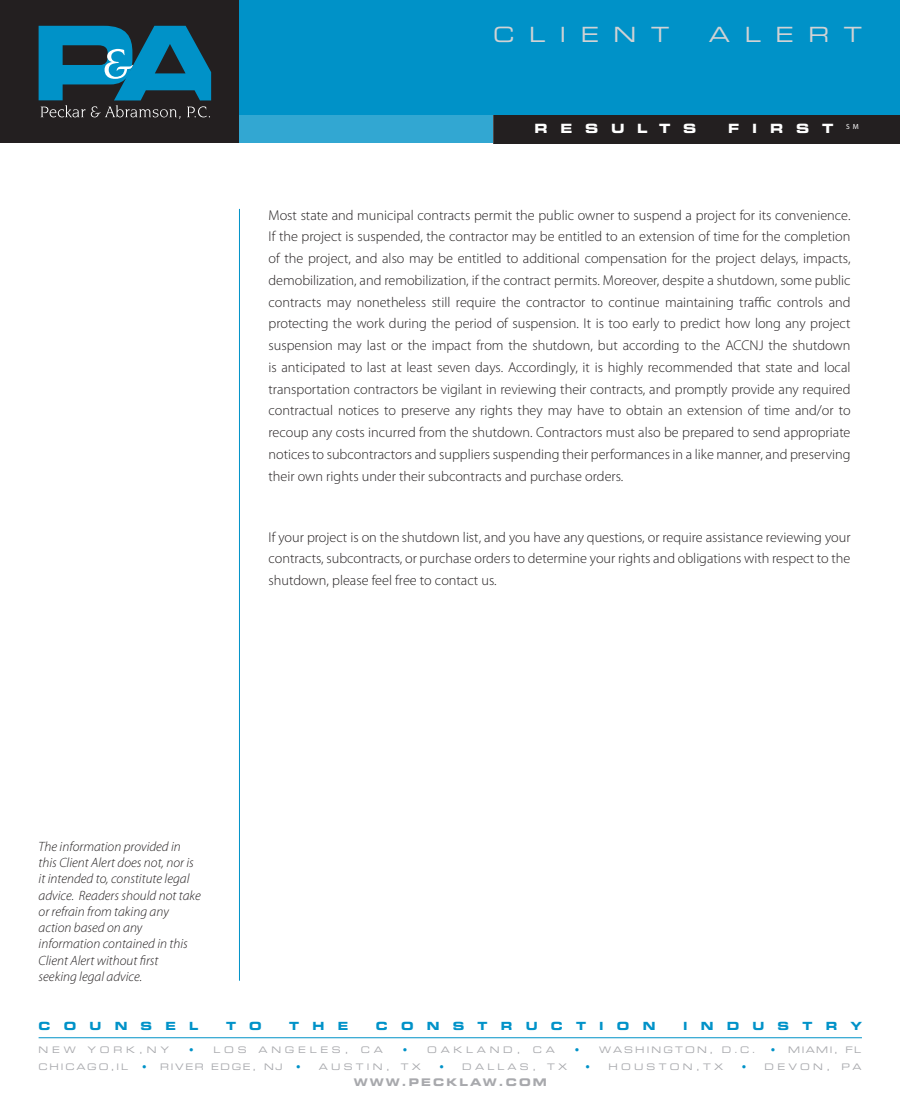
<style>
.page{position:relative;width:900px;height:1118px;background:#fff}
.page>*{position:absolute;margin:0;border:0;box-sizing:border-box;transform-origin:0 0}
.t1{font:21px "Eurostile Extended Two";letter-spacing:.7em;color:#d1d2d4}
.text{font:300 14.25px/21.8px "Myriad Pro";color:#231f20;text-align:justify}
.t2{font:italic 300 13.5px/16.2px "Myriad Pro";color:#231f20}
.t3{font:12.75px "Eurostile Bold Extended Two";letter-spacing:1em;color:#fff}
.t4{font:11.25px "Eurostile Bold Extended Two";letter-spacing:1.175em;color:#0092c8}
.t5{font:10.5px "Eurostile Bold Extended Two";letter-spacing:.2em;color:#a8a9ad}
.t6{font:9px "Eurostile Extended Two";letter-spacing:.36em;color:#a8a9ad}
.t7{font:9px "Eurostile Extended Two";letter-spacing:.42em;color:#a8a9ad}
.t8{font:9px "Eurostile Extended Two";letter-spacing:.24em;color:#a8a9ad}
.t9{font:9px "Eurostile Extended Two";letter-spacing:.18em;color:#a8a9ad}
.t10{font:9px "Eurostile Extended Two";letter-spacing:.21em;color:#a8a9ad}
.s1{color:#0092c8}
</style>
<div class="page">
<div style="left:239px;top:0;width:661px;height:143px;background:#0092c8"></div>
<div style="left:0;top:0;width:239px;height:143px;background:#231f20"></div>
<div style="left:493px;top:115px;width:407px;height:28px;background:#231f20"></div>
<div style="left:239px;top:115px;width:254px;height:28px;background:#32a7d2"></div>
<svg style="left:39px;top:26px;width:172px;height:93px"></svg>
<hr style="left:39px;top:1037px;width:823px;height:1px;background:#0092c8">
<hr style="left:239px;top:209px;width:1px;height:771px;background:#0092c8">
<h1 class="t1" style="left:493px;top:20px;width:178px">CLIENT</h1>
<h1 class="t1" style="left:709px;top:20px;width:155px">ALERT</h1>
<p class="t3" style="left:534px;top:120px;width:164px">RESULTS</p>
<p class="t3" style="left:728px;top:120px;width:132px">FIRST <sup>SM</sup></p>
<p class="text" style="left:268px;top:204px;width:584px">Most state and municipal contracts permit the public owner to suspend a project for its convenience.<br>If the project is suspended, the contractor may be entitled to an extension of time for the completion of the project, and also may be entitled to additional compensation for the project delays, impacts, demobilization, and remobilization, if the contract permits. Moreover, despite a shutdown, some public contracts may nonetheless still require the contractor to continue maintaining traffic controls and protecting the work during the period of suspension. It is too early to predict how long any project suspension may last or the impact from the shutdown, but according to the ACCNJ the shutdown is anticipated to last at least seven days. Accordingly, it is highly recommended that state and local transportation contractors be vigilant in reviewing their contracts, and promptly provide any required contractual notices to preserve any rights they may have to obtain an extension of time and/or to recoup any costs incurred from the shutdown. Contractors must also be prepared to send appropriate notices to subcontractors and suppliers suspending their performances in a like manner, and preserving their own rights under their subcontracts and purchase orders.</p>
<p class="text" style="left:268px;top:526px;width:584px">If your project is on the shutdown list, and you have any questions, or require assistance reviewing your contracts, subcontracts, or purchase orders to determine your rights and obligations with respect to the shutdown, please feel free to contact us.</p>
<p class="t2" style="left:39px;top:838px;width:164px">The information provided in this Client Alert does not, nor is it intended to, constitute legal advice. Readers should not take or refrain from taking any action based on any information contained in this<br>Client Alert without first<br>seeking legal advice.</p>
<p class="t4" style="left:39px;top:1018px;width:161px">COUNSEL</p>
<p class="t4" style="left:226px;top:1018px;width:37px">T O</p>
<p class="t4" style="left:289px;top:1018px;width:60px">THE</p>
<p class="t4" style="left:376px;top:1018px;width:281px">CONSTRUCTION</p>
<p class="t4" style="left:683px;top:1018px;width:181px">INDUSTRY</p>
<p class="t6" style="left:39px;top:1043px;width:39px">NEW</p>
<p class="t6" style="left:88px;top:1043px;width:83px">YORK,NY</p>
<p class="t6" style="left:189px;top:1043px;width:59px"><span class="s1">•</span> LOS</p>
<p class="t7" style="left:258px;top:1043px;width:92px">ANGELES,</p>
<p class="t6" style="left:361px;top:1043px;width:23px">C A</p>
<p class="t7" style="left:403px;top:1043px;width:120px"><span class="s1">•</span> OAKLAND,</p>
<p class="t6" style="left:533px;top:1043px;width:23px">C A</p>
<p class="t8" style="left:575px;top:1043px;width:182px"><span class="s1">•</span> WASHINGTON, D.C.</p>
<p class="t6" style="left:771px;top:1043px;width:92px"><span class="s1">•</span> MIAMI, FL</p>
<p class="t10" style="left:39px;top:1060px;width:91px">CHICAGO,IL</p>
<p class="t9" style="left:142px;top:1060px;width:142px"><span class="s1">•</span> RIVER EDGE, NJ</p>
<p class="t6" style="left:296px;top:1060px;width:126px"><span class="s1">•</span> AUSTIN, TX</p>
<p class="t6" style="left:439px;top:1060px;width:129px"><span class="s1">•</span> DALLAS, TX</p>
<p class="t6" style="left:586px;top:1060px;width:139px"><span class="s1">•</span> HOUSTON,TX</p>
<p class="t6" style="left:742px;top:1060px;width:121px"><span class="s1">•</span> DEVON, PA</p>
<p class="t5" style="left:354px;top:1075px;width:195px">WWW.PECKLAW.COM</p>
</div>
